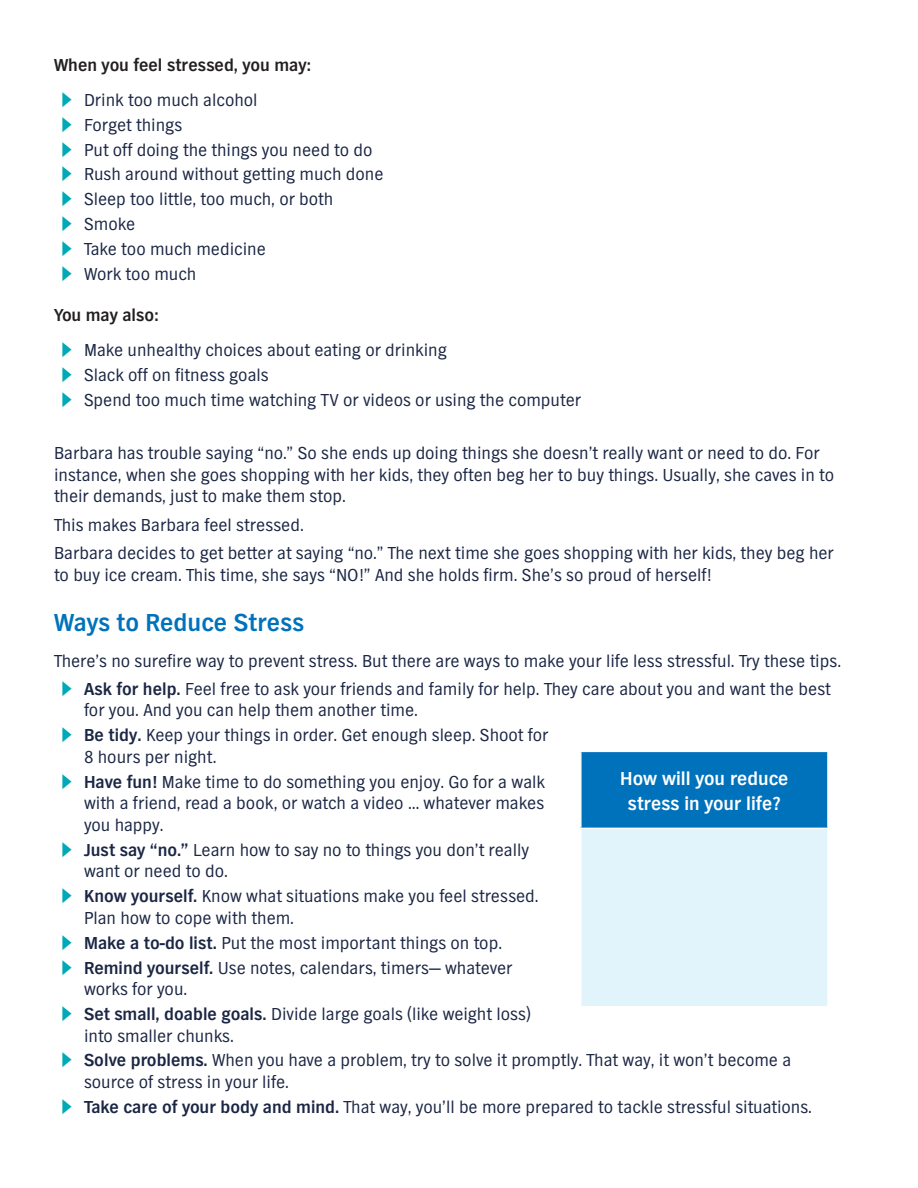
<style>
.page{position:relative;width:918px;height:1188px;background:#fff}
.page>*{position:absolute;margin:0;border:0;box-sizing:border-box;transform-origin:0 0}
.t1{font:700 25.5px "TV Nord EF";color:#0072bc}
.t2{font:700 19.5px "TV Nord EF";color:#fff}
.t3{font:18px/21.6px "TV Nord EF";color:#1b2644}
.t4{font:700 18px "TV Nord EF";color:#231f20}
.s1{font-weight:700}
</style>
<div class="page">
<div style="left:581px;top:751px;width:247px;height:77px;background:#0072bc"></div>
<div style="left:581px;top:828px;width:247px;height:179px;background:#e1f4fc"></div>
<hr style="left:827px;top:829px;width:2px;height:177px;background:#fff">
<hr style="left:580px;top:1006px;width:249px;height:2px;background:#fff">
<hr style="left:580px;top:829px;width:2px;height:177px;background:#fff">
<hr style="left:580px;top:751px;width:249px;height:1px;background:#fff">
<hr style="left:580px;top:752px;width:2px;height:76px;background:#fff">
<hr style="left:827px;top:752px;width:2px;height:76px;background:#fff">
<hr style="left:580px;top:828px;width:249px;height:1px;background:#fff">
<p class="t4" style="left:54px;top:55px;width:258px">When you feel stressed, you may:</p>
<p class="t3" style="left:84px;top:89px;width:175px">Drink too much alcohol</p>
<p class="t3" style="left:84px;top:114px;width:100px">Forget things</p>
<p class="t3" style="left:84px;top:139px;width:290px">Put off doing the things you need to do</p>
<p class="t3" style="left:84px;top:163px;width:301px">Rush around without getting much done</p>
<p class="t3" style="left:84px;top:188px;width:251px">Sleep too little, too much, or both</p>
<p class="t3" style="left:84px;top:213px;width:53px">Smoke</p>
<p class="t3" style="left:84px;top:238px;width:183px">Take too much medicine</p>
<p class="t3" style="left:84px;top:263px;width:114px">Work too much</p>
<p class="t4" style="left:54px;top:305px;width:106px">You may also:</p>
<p class="t3" style="left:84px;top:339px;width:364px">Make unhealthy choices about eating or drinking</p>
<p class="t3" style="left:84px;top:364px;width:186px">Slack off on fitness goals</p>
<p class="t3" style="left:84px;top:389px;width:499px">Spend too much time watching TV or videos or using the computer</p>
<p class="t3" style="left:54px;top:442px;width:782px">Barbara has trouble saying “no.” So she ends up doing things she doesn’t really want or need to do. For instance, when she goes shopping with her kids, they often beg her to buy things. Usually, she caves in to their demands, just to make them stop.</p>
<p class="t3" style="left:54px;top:514px;width:251px">This makes Barbara feel stressed.</p>
<p class="t3" style="left:54px;top:542px;width:781px">Barbara decides to get better at saying “no.” The next time she goes shopping with her kids, they beg her to buy ice cream. This time, she says “NO!” And she holds firm. She’s so proud of herself!</p>
<p class="t1" style="left:54px;top:609px;width:251px">Ways to Reduce Stress</p>
<p class="t3" style="left:54px;top:650px;width:789px">There’s no surefire way to prevent stress. But there are ways to make your life less stressful. Try these tips.</p>
<p class="t3" style="left:84px;top:678px;width:748px"><span class="s1">Ask for help.</span> Feel free to ask your friends and family for help. They care about you and want the best for you. And you can help them another time.</p>
<p class="t3" style="left:84px;top:724px;width:466px"><span class="s1">Be tidy.</span> Keep your things in order. Get enough sleep. Shoot for<br>8 hours per night.</p>
<p class="t3" style="left:84px;top:771px;width:463px;text-align:justify"><span class="s1">Have fun!</span> Make time to do something you enjoy. Go for a walk with a friend, read a book, or watch a video … whatever makes you happy.</p>
<p class="t3" style="left:84px;top:839px;width:447px"><span class="s1">Just say “no.”</span> Learn how to say no to things you don’t really want or need to do.</p>
<p class="t3" style="left:84px;top:885px;width:456px"><span class="s1">Know yourself.</span> Know what situations make you feel stressed.<br>Plan how to cope with them.</p>
<p class="t3" style="left:84px;top:932px;width:420px"><span class="s1">Make a to-do list.</span> Put the most important things on top.</p>
<p class="t3" style="left:84px;top:957px;width:430px"><span class="s1">Remind yourself.</span> Use notes, calendars, timers— whatever works for you.</p>
<p class="t3" style="left:84px;top:1003px;width:448px"><span class="s1">Set small, doable goals.</span> Divide large goals (like weight loss) into smaller chunks.</p>
<p class="t3" style="left:84px;top:1049px;width:709px"><span class="s1">Solve problems.</span> When you have a problem, try to solve it promptly. That way, it won’t become a source of stress in your life.</p>
<p class="t3" style="left:84px;top:1096px;width:730px"><span class="s1">Take care of your body and mind.</span> That way, you’ll be more prepared to tackle stressful situations.</p>
<p class="t2" style="left:620px;top:767px;width:170px">How will you reduce</p>
<p class="t2" style="left:628px;top:793px;width:154px">stress in your life?</p>
</div>
